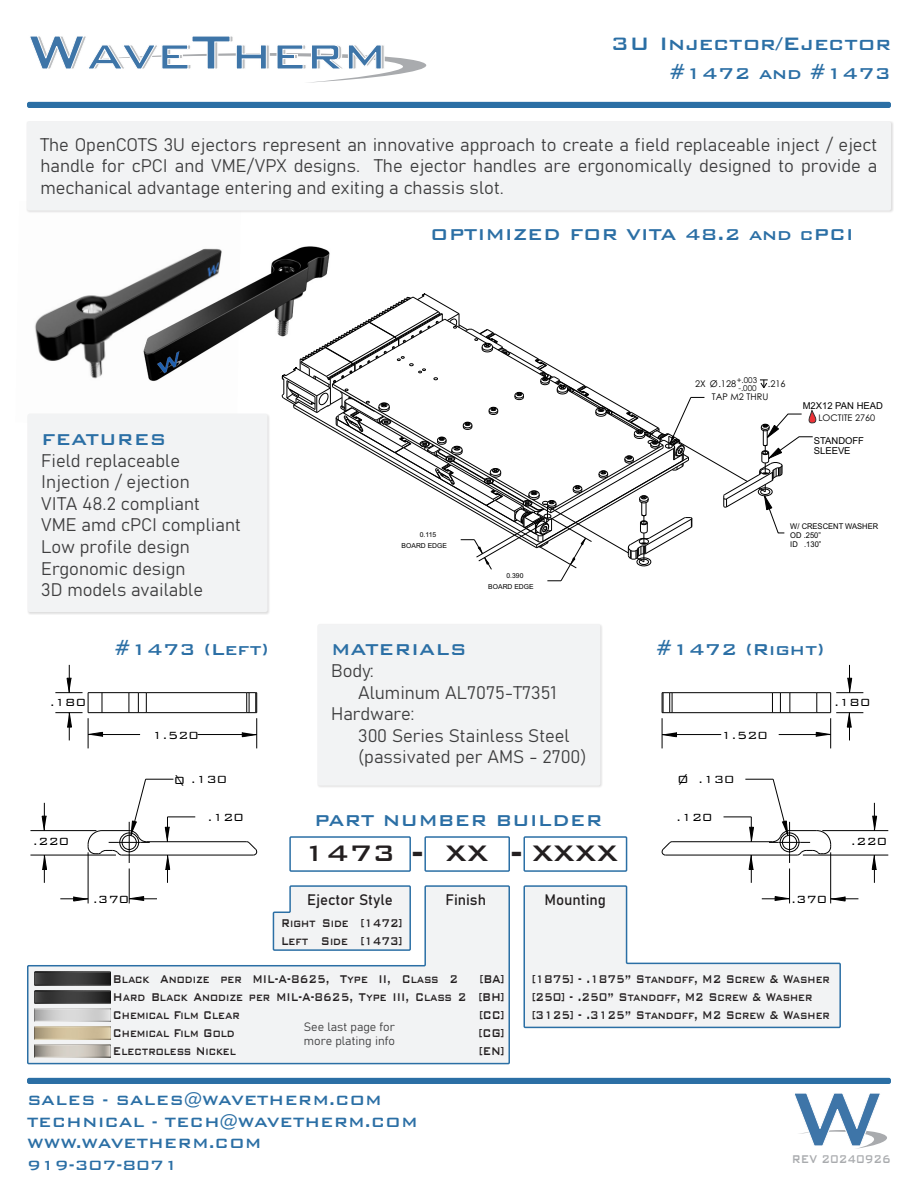
<style>
.page{position:relative;width:918px;height:1188px;background:#fff}
.page>*{position:absolute;margin:0;border:0;box-sizing:border-box;transform-origin:0 0}
.t1{font:500 30px "Bank Gothic BT";color:#231f20}
.t2{font:500 24px "Bank Gothic BT";color:#2b6fa5}
.t3{font:500 21px "Bank Gothic BT";color:#2b6fa5}
.t4{font:18px/21.6px "Bahnschrift";color:#3e3e3f;text-align:justify}
.t5{font:500 18px/21.6px "Bank Gothic BT";color:#2b6fa5}
.t6{font:500 15px/18px "Bank Gothic BT";color:#231f20;scale:.75 1}
.t7{font:15px "Bahnschrift";color:#231f20}
.t8{font:500 15px "Bank Gothic BT";color:#a9abae;scale:.75 1}
.t9{font:300 13.95px "Bank Gothic BT";color:#000}
.t10{font:12px/14.4px "Bahnschrift";color:#3e3e3f}
.t11{font:9.45px/10.5px "Arial";color:#000}
.t12{font:9.15px "Century Gothic";color:#000}
.t13{font:8.1px/8.2px "Century Gothic";color:#000}
.t14{font:7.95px/8.9px "Arial";color:#000;scale:.96 1}
.t15{font:6.75px/10.8px "Arial";color:#000}
.s1{font-size:39px}
</style>
<div class="page">
<svg style="left:27px;top:885px;width:483px;height:180px"></svg>
<img style="left:241px;top:246px;width:89px;height:151px">
<img style="left:34px;top:248px;width:207px;height:133px">
<svg style="left:272px;top:885px;width:140px;height:67px"></svg>
<div style="left:27px;top:102px;width:864px;height:6px;background:#2b6fa5;border-radius:2px"></div>
<div style="left:27px;top:1078px;width:864px;height:6px;background:#2b6fa5;border-radius:2px"></div>
<div style="left:26px;top:121px;width:868px;height:93px;background:#231f20;opacity:.15"></div>
<div style="left:27px;top:122px;width:864px;height:89px;background:#f2f3f4;border-radius:2px"></div>
<svg style="left:30px;top:36px;width:396px;height:47px"></svg>
<svg style="left:794px;top:1093px;width:93px;height:56px"></svg>
<div style="left:27px;top:413px;width:244px;height:202px;background:#231f20;opacity:.15"></div>
<div style="left:28px;top:414px;width:240px;height:198px;background:#f2f3f4;border-radius:2px"></div>
<div style="left:317px;top:623px;width:286px;height:166px;background:#ececec"></div>
<div style="left:318px;top:624px;width:282px;height:162px;background:#f2f3f4;border-radius:2px"></div>
<svg style="left:523px;top:885px;width:318px;height:144px"></svg>
<svg style="left:282px;top:293px;width:535px;height:289px"></svg>
<hr style="left:121px;top:855px;width:132px;height:1px;background:#000">
<svg style="left:246px;top:841px;width:11px;height:15px"></svg>
<hr style="left:146px;top:841px;width:101px;height:1px;background:#000">
<hr style="left:30px;top:855px;width:86px;height:1px;background:#000">
<hr style="left:30px;top:830px;width:66px;height:1px;background:#000">
<svg style="left:42px;top:855px;width:5px;height:28px"></svg>
<svg style="left:42px;top:803px;width:5px;height:28px"></svg>
<hr style="left:129px;top:869px;width:1px;height:34px;background:#000">
<hr style="left:88px;top:852px;width:1px;height:51px;background:#000">
<svg style="left:129px;top:896px;width:28px;height:5px"></svg>
<svg style="left:60px;top:896px;width:29px;height:6px"></svg>
<hr style="left:146px;top:712px;width:101px;height:1px;background:#000">
<hr style="left:146px;top:692px;width:101px;height:1px;background:#000">
<svg style="left:246px;top:692px;width:11px;height:21px"></svg>
<svg style="left:242px;top:732px;width:14px;height:5px"></svg>
<svg style="left:55px;top:665px;width:92px;height:75px"></svg>
<hr style="left:256px;top:718px;width:1px;height:30px;background:#000">
<hr style="left:88px;top:718px;width:1px;height:30px;background:#000">
<hr style="left:198px;top:734px;width:59px;height:1px;background:#000">
<hr style="left:88px;top:734px;width:52px;height:1px;background:#000">
<hr style="left:665px;top:855px;width:132px;height:1px;background:#000">
<svg style="left:662px;top:841px;width:11px;height:15px"></svg>
<hr style="left:672px;top:841px;width:100px;height:1px;background:#000">
<hr style="left:803px;top:855px;width:85px;height:1px;background:#000">
<hr style="left:822px;top:830px;width:66px;height:1px;background:#000">
<svg style="left:872px;top:855px;width:5px;height:28px"></svg>
<svg style="left:872px;top:803px;width:5px;height:28px"></svg>
<hr style="left:789px;top:869px;width:1px;height:34px;background:#000">
<hr style="left:830px;top:852px;width:1px;height:51px;background:#000">
<svg style="left:762px;top:896px;width:28px;height:5px"></svg>
<svg style="left:830px;top:896px;width:28px;height:6px"></svg>
<svg style="left:724px;top:779px;width:108px;height:104px"></svg>
<hr style="left:672px;top:712px;width:100px;height:1px;background:#000">
<hr style="left:672px;top:692px;width:100px;height:1px;background:#000">
<svg style="left:662px;top:692px;width:11px;height:21px"></svg>
<svg style="left:663px;top:732px;width:14px;height:5px"></svg>
<svg style="left:772px;top:665px;width:91px;height:75px"></svg>
<hr style="left:662px;top:718px;width:1px;height:30px;background:#000">
<hr style="left:830px;top:718px;width:1px;height:30px;background:#000">
<hr style="left:662px;top:734px;width:59px;height:1px;background:#000">
<hr style="left:779px;top:734px;width:52px;height:1px;background:#000">
<div style="left:289px;top:836px;width:122px;height:36px;border:2px solid #2b6fa5"></div>
<div style="left:424px;top:836px;width:86px;height:36px;border:2px solid #2b6fa5"></div>
<div style="left:523px;top:836px;width:104px;height:36px;border:2px solid #2b6fa5"></div>
<img style="left:35px;top:990px;width:75px;height:13px">
<img style="left:35px;top:1008px;width:75px;height:13px">
<img style="left:35px;top:1026px;width:75px;height:13px">
<img style="left:35px;top:1044px;width:75px;height:13px">
<img style="left:35px;top:972px;width:75px;height:13px">
<svg style="left:87px;top:778px;width:108px;height:105px"></svg>
<h2 class="t2" style="left:611px;top:31px;width:282px">3U Injector/Ejector</h2>
<p class="t3" style="left:669px;top:62px;width:223px">#1472 and #1473</p>
<p class="t4" style="left:40px;top:132px;width:838px">The OpenCOTS 3U ejectors represent an innovative approach to create a field replaceable inject / eject handle for cPCI and VME/VPX designs. The ejector handles are ergonomically designed to provide a mechanical advantage entering and exiting a chassis slot.</p>
<p class="t3" style="left:41px;top:428px;width:127px">FEATURES</p>
<p class="t4" style="left:41px;top:448px;width:201px;text-align:left">Field replaceable<br>Injection / ejection<br>VITA 48.2 compliant<br>VME amd cPCI compliant<br>Low profile design<br>Ergonomic design<br>3D models available</p>
<p class="t3" style="left:430px;top:223px;width:425px">OPTIMIZED FOR VITA 48.2 and cPCI</p>
<p class="t15" style="left:402px;top:529px;width:47px;text-indent:18px">0.115<br>BOARD EDGE</p>
<p class="t15" style="left:488px;top:570px;width:47px;text-indent:18px">0.390<br>BOARD EDGE</p>
<p class="t13" style="left:737px;top:376px;width:22px">+.003 -.000</p>
<p class="t12" style="left:712px;top:391px;width:58px">TAP M2 THRU</p>
<p class="t12" style="left:695px;top:377px;width:43px">2X Ø.128</p>
<p class="t12" style="left:768px;top:377px;width:19px">.216</p>
<p class="t11" style="left:803px;top:401px;width:82px">M2X12 PAN HEAD</p>
<p class="t11" style="left:814px;top:435px;width:52px">STANDOFF<br>SLEEVE</p>
<p class="t12" style="left:818px;top:411px;width:58px">LOCTITE 2760</p>
<p class="t14" style="left:790px;top:522px;width:93px">W/ CRESCENT WASHER<br>OD .250”<br>ID .130”</p>
<p class="t9" style="left:50px;top:695px;width:38px">.180</p>
<p class="t9" style="left:33px;top:834px;width:38px">.220</p>
<p class="t3" style="left:115px;top:638px;width:156px">#1473 (Left)</p>
<p class="t3" style="left:656px;top:638px;width:170px">#1472 (Right)</p>
<p class="t3" style="left:331px;top:638px;width:137px">MATERIALS</p>
<p class="t4" style="left:331px;top:659px;width:44px">Body:</p>
<p class="t4" style="left:358px;top:680px;width:200px">Aluminum AL7075-T7351</p>
<p class="t4" style="left:331px;top:702px;width:85px">Hardware:</p>
<p class="t4" style="left:358px;top:723px;width:213px">300 Series Stainless Steel</p>
<p class="t4" style="left:358px;top:745px;width:230px">(passivated per AMS - 2700)</p>
<p class="t9" style="left:152px;top:728px;width:48px">1.520</p>
<p class="t9" style="left:721px;top:728px;width:48px">1.520</p>
<p class="t9" style="left:191px;top:772px;width:38px">.130</p>
<p class="t9" style="left:207px;top:810px;width:38px">.120</p>
<p class="t3" style="left:314px;top:809px;width:290px">PART NUMBER BUILDER</p>
<h1 class="t1" style="left:303px;top:836px;width:316px">1473 <span class="s1">-</span> XX <span class="s1">-</span> XXXX</h1>
<p class="t9" style="left:677px;top:772px;width:59px">Ø .130</p>
<p class="t9" style="left:676px;top:810px;width:38px">.120</p>
<p class="t9" style="left:834px;top:695px;width:38px">.180</p>
<p class="t9" style="left:851px;top:834px;width:38px">.220</p>
<p class="t9" style="left:93px;top:892px;width:38px">.370</p>
<p class="t7" style="left:307px;top:889px;width:87px">Ejector Style</p>
<p class="t7" style="left:445px;top:889px;width:42px">Finish</p>
<p class="t6" style="left:281px;top:913px;width:164px">Right Side [1472]<br>Left Side [1473]</p>
<p class="t6" style="left:113px;top:969px;width:524px;text-align:right">[BA]<br>Hard Black Anodize per MIL-A-8625, Type III, Class 2 [BH] [CC]<br>[CG]<br>[EN]</p>
<p class="t6" style="left:113px;top:969px;width:462px">Black Anodize per MIL-A-8625, Type II, Class 2</p>
<p class="t6" style="left:113px;top:1006px;width:170px">Chemical Film Clear<br>Chemical Film Gold<br>Electroless Nickel</p>
<p class="t10" style="left:304px;top:1019px;width:93px">See last page for more plating info</p>
<p class="t7" style="left:544px;top:889px;width:63px">Mounting</p>
<p class="t9" style="left:791px;top:892px;width:38px">.370</p>
<p class="t6" style="left:532px;top:969px;width:399px">[1875] - .1875” Standoff, M2 Screw &amp; Washer [250] - .250” Standoff, M2 Screw &amp; Washer [3125] - .3125” Standoff, M2 Screw &amp; Washer</p>
<p class="t5" style="left:27px;top:1089px;width:392px">SALES - SALES@WAVETHERM.COM<br>TECHNICAL - TECH@WAVETHERM.COM<br>WWW.WAVETHERM.COM<br>919-307-8071</p>
<p class="t8" style="left:792px;top:1151px;width:134px">REV 20240926</p>
</div>
